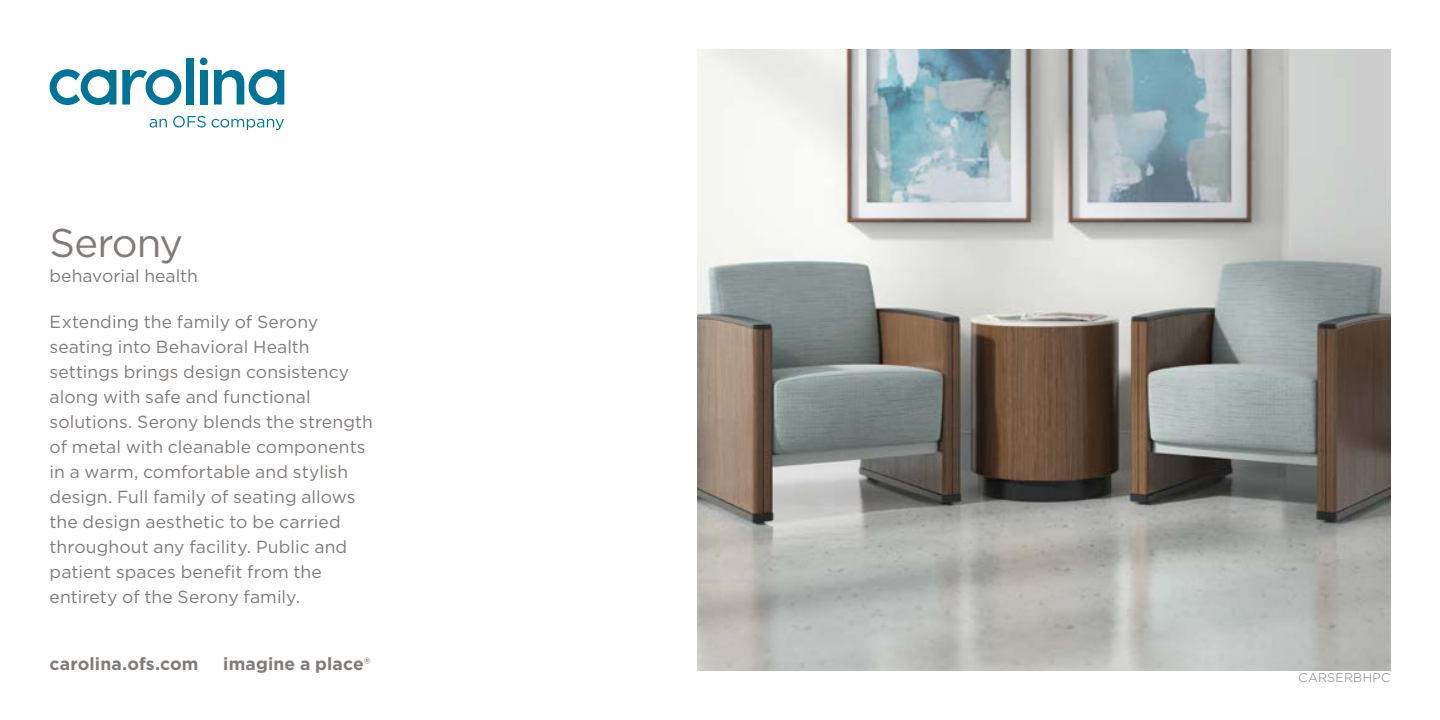
<style>
.page{position:relative;width:1440px;height:720px;background:#fff}
.page>*{position:absolute;margin:0;border:0;box-sizing:border-box;transform-origin:0 0}
.t1{font:40px "Gotham";letter-spacing:-.02em;color:#807b78}
.t2{font:17.5px/25px "Gotham";letter-spacing:.005em;color:#807b78}
.t3{font:700 17.5px "Gotham";letter-spacing:.01em;color:#807b78}
.t4{font:300 12.5px "Gotham";letter-spacing:.02em;color:#807b78}
.s1{font-weight:400}
</style>
<div class="page">
<img style="left:697px;top:50px;width:693px;height:621px">
<svg style="left:50px;top:69px;width:66px;height:36px"></svg>
<svg style="left:122px;top:69px;width:59px;height:36px"></svg>
<div style="left:186px;top:58px;width:7px;height:47px;background:#007396"></div>
<div style="left:200px;top:58px;width:8px;height:7px;background:#007396;border-radius:50%"></div>
<div style="left:200px;top:70px;width:8px;height:34px;background:#007396"></div>
<svg style="left:214px;top:69px;width:70px;height:36px"></svg>
<svg style="left:150px;top:119px;width:17px;height:9px"></svg>
<svg style="left:173px;top:116px;width:33px;height:12px"></svg>
<svg style="left:212px;top:119px;width:72px;height:11px"></svg>
<h1 class="t1" style="left:50px;top:217px;width:135px">Serony</h1>
<p class="t2" style="left:50px;top:263px;width:150px">behavorial health</p>
<p class="t2" style="left:50px;top:309px;width:325px">Extending the family of Serony seating into Behavioral Health settings brings design consistency along with safe and functional solutions. Serony blends the strength of metal with cleanable components in a warm, comfortable and stylish design. Full family of seating allows the design aesthetic to be carried throughout any facility. Public and patient spaces benefit from the entirety of the Serony family.</p>
<p class="t3" style="left:50px;top:653px;width:150px">carolina.ofs.com</p>
<p class="t3" style="left:223px;top:653px;width:149px">imagine a place<span class="s1">®</span></p>
<p class="t4" style="left:1298px;top:670px;width:93px">CARSERBHPC</p>
</div>
